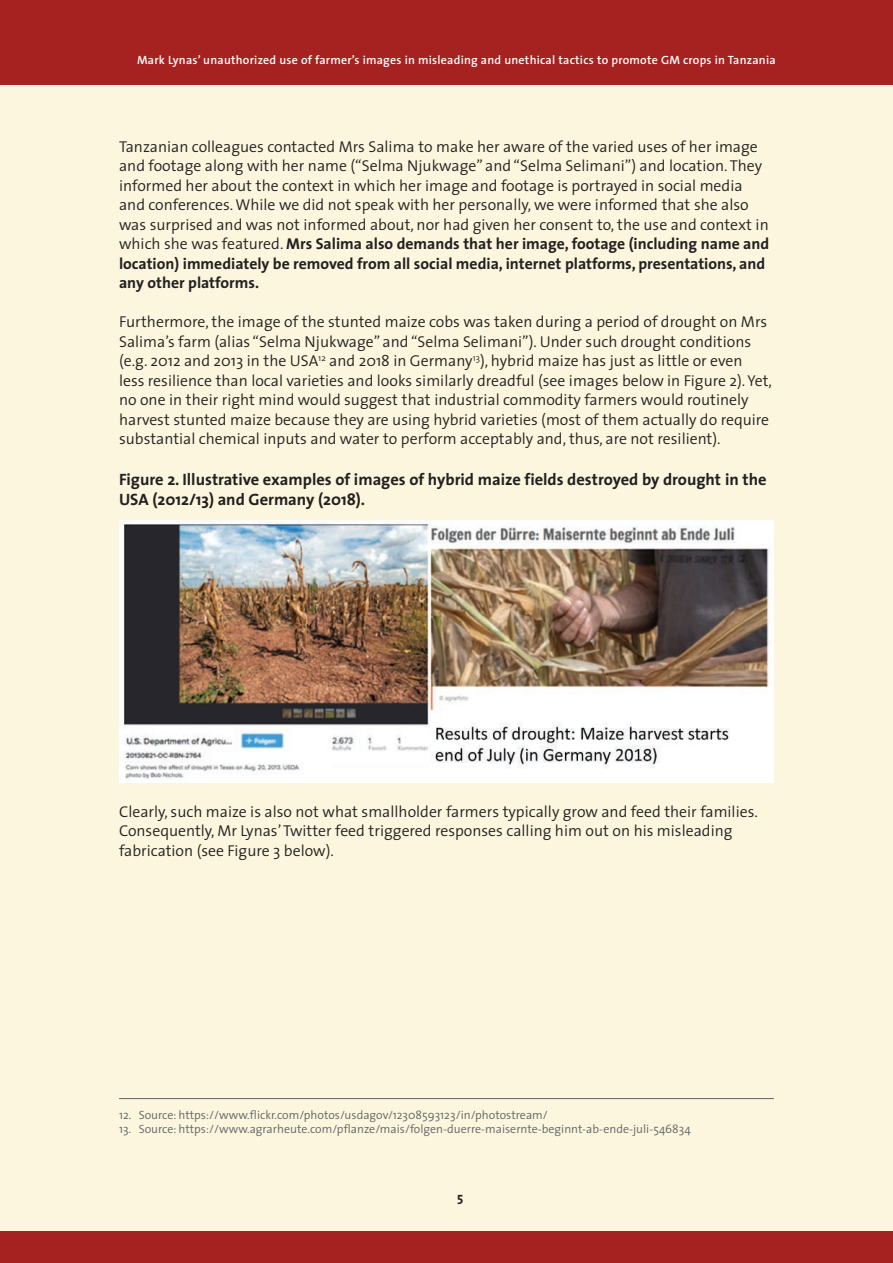
<style>
.page{position:relative;width:893px;height:1263px;background:#fff}
.page>*{position:absolute;margin:0;border:0;box-sizing:border-box;transform-origin:0 0}
.t1{font:700 16.5px/19.5px "The Sans";color:#231f20}
.t2{font:300 15.75px/19.5px "The Sans";color:#231f20}
.t3{font:13.5px "The Sans Bold Caps";color:#231f20}
.t4{font:300 12px "The Sans";color:#636366}
.t5{font:600 12px "The Sans";letter-spacing:.02em;color:#fff}
.s1{font-weight:700}
</style>
<div class="page">
<div style="left:0;top:0;width:893px;height:85px;background:#a52221"></div>
<div style="left:0;top:1230px;width:893px;height:33px;background:#a52221"></div>
<div style="left:0;top:85px;width:893px;height:1145px;background:#fbf6dd"></div>
<hr style="left:119px;top:1098px;width:655px;height:1px;background:#636366">
<img style="left:119px;top:521px;width:654px;height:261px">
<p class="t5" style="left:137px;top:50px;width:640px">Mark Lynas’ unauthorized use of farmer’s images in misleading and unethical tactics to promote GM crops in Tanzania</p>
<p class="t2" style="left:119px;top:136px;width:652px">Tanzanian colleagues contacted Mrs Salima to make her aware of the varied uses of her image and footage along with her name (“Selma Njukwage” and “Selma Selimani”) and location. They informed her about the context in which her image and footage is portrayed in social media and conferences. While we did not speak with her personally, we were informed that she also was surprised and was not informed about, nor had given her consent to, the use and context in which she was featured. <span class="s1">Mrs Salima also demands that her image, footage (including name and location) immediately be removed from all social media, internet platforms, presentations, and any other platforms.</span></p>
<p class="t2" style="left:119px;top:312px;width:654px">Furthermore, the image of the stunted maize cobs was taken during a period of drought on Mrs Salima’s farm (alias “Selma Njukwage” and “Selma Selimani”). Under such drought conditions (e.g. 2012 and 2013 in the USA<sup>12</sup> and 2018 in Germany<sup>13</sup>), hybrid maize has just as little or even<br>less resilience than local varieties and looks similarly dreadful (see images below in Figure 2). Yet, no one in their right mind would suggest that industrial commodity farmers would routinely harvest stunted maize because they are using hybrid varieties (most of them actually do require substantial chemical inputs and water to perform acceptably and, thus, are not resilient).</p>
<p class="t1" style="left:119px;top:469px;width:649px">Figure 2. Illustrative examples of images of hybrid maize fields destroyed by drought in the<br>USA (2012/13) and Germany (2018).</p>
<p class="t2" style="left:119px;top:801px;width:640px">Clearly, such maize is also not what smallholder farmers typically grow and feed their families.<br>Consequently, Mr Lynas’ Twitter feed triggered responses calling him out on his misleading fabrication (see Figure 3 below).</p>
<p class="t4" style="left:119px;top:1105px;width:430px">12. Source: https://www.flickr.com/photos/usdagov/12308593123/in/photostream/</p>
<p class="t4" style="left:119px;top:1119px;width:573px">13. Source: https://www.agrarheute.com/pflanze/mais/folgen-duerre-maisernte-beginnt-ab-ende-juli-546834</p>
<p class="t3" style="left:457px;top:1188px;width:8px">5</p>
</div>
